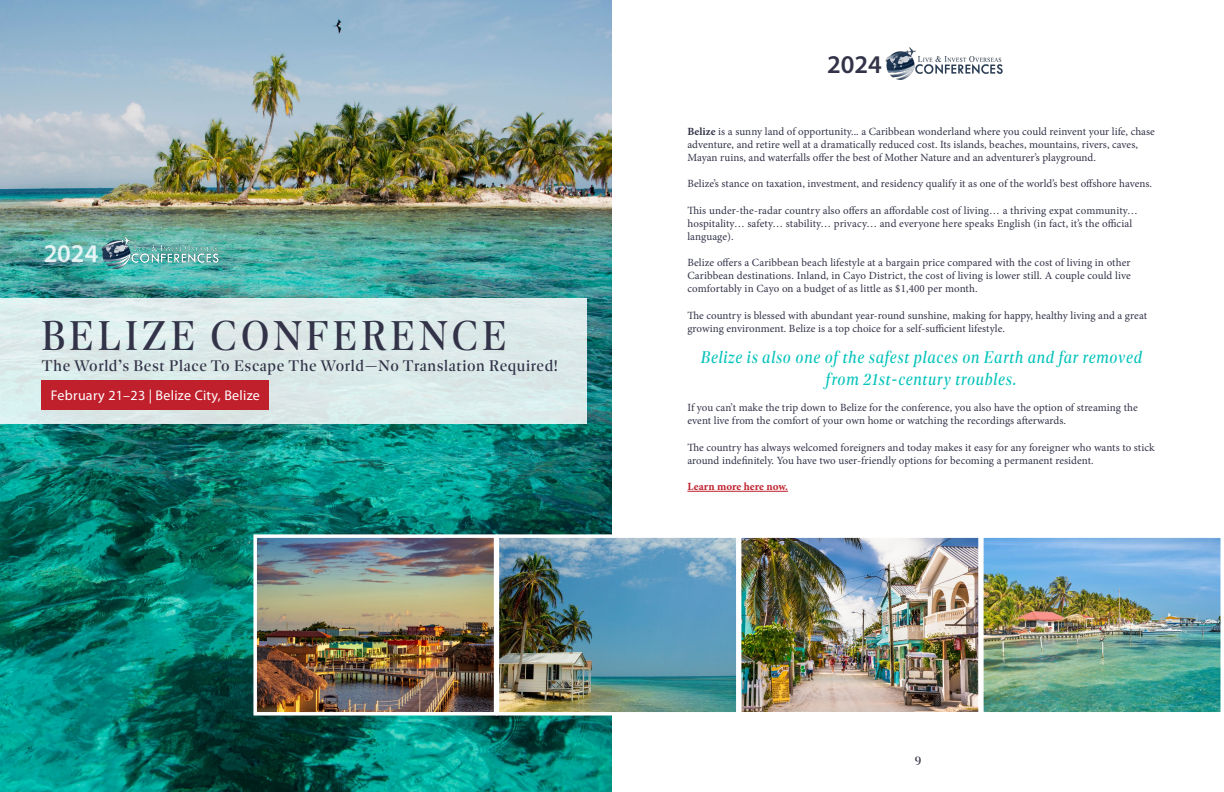
<style>
.page{position:relative;width:1224px;height:792px;background:#fff}
.page>*{position:absolute;margin:0;border:0;box-sizing:border-box;transform-origin:0 0}
.t1{font:43.3px "Dejanire Headline";letter-spacing:.09em;color:#323348;scale:.91 1}
.t2{font:600 25.6px "Myriad Pro";color:#323348}
.t3{font:600 25.6px "Myriad Pro";color:#fff}
.t4{font:italic 17.6px/22px "Dejanire Headline";letter-spacing:.045em;color:#04c3bb;text-align:center;scale:.91 1}
.t5{font:16px "Dejanire Headline";letter-spacing:.04em;color:#323348}
.t6{font:14px "Myriad Pro";letter-spacing:.02em;color:#fff}
.t7{font:13.2px "Dejanire Headline";color:#323348;scale:.91 1}
.t8{font:11px/13px "Minion Pro";letter-spacing:.005em;color:#323348}
.t9{font:700 11px "Minion Pro";letter-spacing:.005em;color:#bf202c}
.s1{font-weight:700}
</style>
<div class="page">
<img style="left:885px;top:47px;width:118px;height:33px">
<img style="left:0;top:0;width:612px;height:792px">
<div style="left:0;top:298px;width:586px;height:126px;background:#dbebea"></div>
<div style="left:42px;top:380px;width:227px;height:30px;background:#bf202c"></div>
<img style="left:95px;top:234px;width:133px;height:41px">
<img style="left:257px;top:538px;width:479px;height:174px">
<div style="left:253px;top:534px;width:244px;height:182px;border:3px solid #fff"></div>
<div style="left:496px;top:534px;width:244px;height:182px;border:3px solid #fff"></div>
<img style="left:984px;top:538px;width:236px;height:174px">
<div style="left:980px;top:534px;width:244px;height:182px;border:3px solid #fff"></div>
<img style="left:742px;top:538px;width:236px;height:174px">
<div style="left:738px;top:534px;width:244px;height:182px;border:3px solid #fff"></div>
<hr style="left:687px;top:491px;width:101px;height:1px;background:#bf202c">
<h2 class="t3" style="left:44px;top:237px;width:56px">2024</h2>
<h1 class="t1" style="left:41px;top:310px;width:513px">BELIZE CONFERENCE</h1>
<h3 class="t5" style="left:42px;top:357px;width:518px">The World’s Best Place To Escape The World—No Translation Required!</h3>
<p class="t6" style="left:51px;top:387px;width:210px">February 21–23 | Belize City, Belize</p>
<h2 class="t2" style="left:827px;top:49px;width:56px">2024</h2>
<p class="t8" style="left:687px;top:125px;width:469px"><span class="s1">Belize</span> is a sunny land of opportunity... a Caribbean wonderland where you could reinvent your life, chase adventure, and retire well at a dramatically reduced cost. Its islands, beaches, mountains, rivers, caves,<br>Mayan ruins, and waterfalls offer the best of Mother Nature and an adventurer’s playground.</p>
<p class="t8" style="left:687px;top:177px;width:466px">Belize’s stance on taxation, investment, and residency qualify it as one of the world’s best offshore havens.</p>
<p class="t8" style="left:687px;top:204px;width:452px">This under-the-radar country also offers an affordable cost of living… a thriving expat community… hospitality… safety… stability… privacy… and everyone here speaks English (in fact, it’s the official language).</p>
<p class="t8" style="left:687px;top:256px;width:445px;text-align:justify">Belize offers a Caribbean beach lifestyle at a bargain price compared with the cost of living in other Caribbean destinations. Inland, in Cayo District, the cost of living is lower still. A couple could live comfortably in Cayo on a budget of as little as $1,400 per month.</p>
<p class="t8" style="left:687px;top:309px;width:461px">The country is blessed with abundant year-round sunshine, making for happy, healthy living and a great growing environment. Belize is a top choice for a self-sufficient lifestyle.</p>
<h3 class="t4" style="left:701px;top:346px;width:486px">Belize is also one of the safest places on Earth and far removed from 21st-century troubles.</h3>
<p class="t8" style="left:687px;top:401px;width:452px">If you can’t make the trip down to Belize for the conference, you also have the option of streaming the event live from the comfort of your own home or watching the recordings afterwards.</p>
<p class="t8" style="left:687px;top:441px;width:469px">The country has always welcomed foreigners and today makes it easy for any foreigner who wants to stick around indefinitely. You have two user-friendly options for becoming a permanent resident.</p>
<p class="t9" style="left:687px;top:479px;width:102px">Learn more here now.</p>
<p class="t7" style="left:915px;top:753px;width:9px">9</p>
</div>
